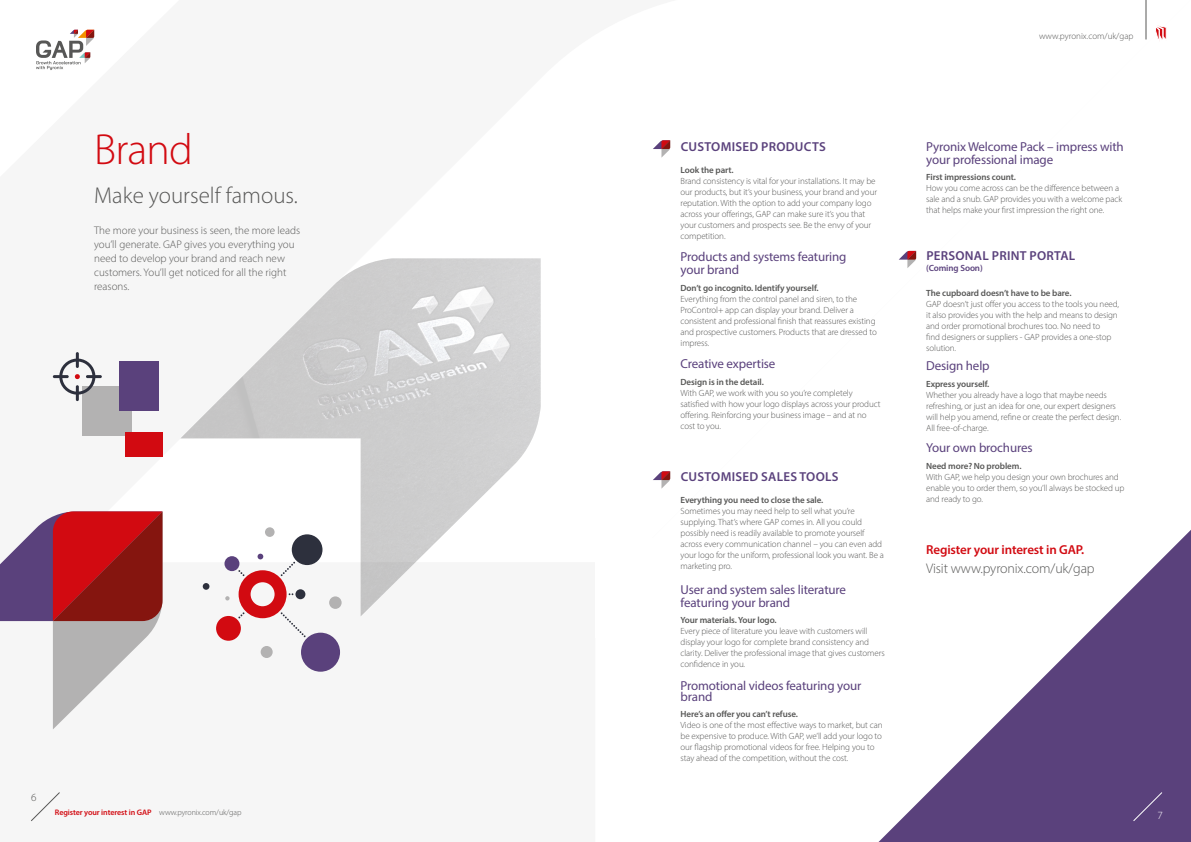
<style>
.page{position:relative;width:1191px;height:842px;background:#fff}
.page>*{position:absolute;margin:0;border:0;box-sizing:border-box;transform-origin:0 0}
.t1{font:300 43.7px "Myriad Pro";letter-spacing:-.02em;color:#d20a11}
.t2{font:300 23px "Myriad Pro";color:#575756}
.t3{font:300 14px "Myriad Pro";letter-spacing:-.01em;color:#575756}
.t4{font:13px/13px "Myriad Pro";letter-spacing:-.01em;color:#5a417c}
.t5{font:600 13px "Myriad Pro";letter-spacing:.02em;color:#5a417c}
.t6{font:600 13px "Myriad Pro";letter-spacing:-.01em;color:#d20a11}
.t7{font:300 11px/14px "Myriad Pro";color:#575756}
.t8{font:300 11px "Myriad Pro";color:#fff}
.t9{font:300 9px/11px "Myriad Pro";letter-spacing:-.01em;color:#575756}
.t10{font:600 9px "Myriad Pro";letter-spacing:-.01em;color:#575756}
.t11{font:600 9px "Myriad Pro";letter-spacing:-.01em;color:#5a417c}
.t12{font:600 8px "Myriad Pro";letter-spacing:-.01em;color:#d20a11}
.s1{font-weight:300;color:#575756}
</style>
<div class="page">
<svg style="left:878px;top:530px;width:313px;height:312px"></svg>
<svg style="left:31px;top:792px;width:29px;height:29px"></svg>
<svg style="left:1132px;top:792px;width:30px;height:29px"></svg>
<svg style="left:36px;top:30px;width:58px;height:40px"></svg>
<img style="left:181px;top:258px;width:360px;height:358px">
<svg style="left:899px;top:251px;width:17px;height:17px"></svg>
<svg style="left:653px;top:471px;width:17px;height:17px"></svg>
<svg style="left:653px;top:140px;width:17px;height:17px"></svg>
<div style="left:203px;top:583px;width:6px;height:7px;background:#2d303d;border-radius:50%"></div>
<svg style="left:225px;top:596px;width:4px;height:4px"></svg>
<div style="left:265px;top:527px;width:9px;height:10px;background:#b3b2b2;border-radius:50%"></div>
<div style="left:329px;top:596px;width:12px;height:13px;background:#b3b2b2;border-radius:50%"></div>
<div style="left:301px;top:633px;width:39px;height:39px;background:#5a417c;border-radius:50%"></div>
<div style="left:216px;top:616px;width:25px;height:25px;background:#d20a11;border-radius:50%"></div>
<div style="left:292px;top:534px;width:30px;height:31px;background:#2d303d;border-radius:50%"></div>
<div style="left:224px;top:556px;width:15px;height:15px;background:#5a417c;border-radius:50%"></div>
<div style="left:261px;top:646px;width:12px;height:12px;background:#b3b2b2;border-radius:50%"></div>
<svg style="left:238px;top:554px;width:68px;height:83px"></svg>
<svg style="left:0;top:511px;width:162px;height:218px"></svg>
<div style="left:82px;top:386px;width:50px;height:50px;background:#b3b2b2"></div>
<div style="left:120px;top:361px;width:39px;height:50px;background:#5a417c"></div>
<div style="left:125px;top:432px;width:37px;height:25px;background:#d20a11"></div>
<svg style="left:53px;top:352px;width:49px;height:49px"></svg>
<hr style="left:1145px;top:0;width:1px;height:39px;background:#575756">
<svg style="left:1156px;top:26px;width:10px;height:13px"></svg>
<h1 class="t1" style="left:94px;top:123px;width:100px">Brand</h1>
<h2 class="t2" style="left:94px;top:182px;width:205px">Make yourself famous.</h2>
<p class="t7" style="left:94px;top:224px;width:208px">The more your business is seen, the more leads you’ll generate. GAP gives you everything you need to develop your brand and reach new customers. You’ll get noticed for all the right reasons.</p>
<p class="t7" style="left:31px;top:790px;width:7px">6</p>
<p class="t12" style="left:55px;top:807px;width:188px">Register your interest in GAP <span class="s1">www.pyronix.com/uk/gap</span></p>
<h3 class="t5" style="left:680px;top:138px;width:147px">CUSTOMISED PRODUCTS</h3>
<p class="t10" style="left:680px;top:164px;width:55px">Look the part.</p>
<p class="t9" style="left:680px;top:175px;width:198px">Brand consistency is vital for your installations. It may be our products, but it’s your business, your brand and your reputation. With the option to add your company logo across your offerings, GAP can make sure it’s you that your customers and prospects see. Be the envy of your competition.</p>
<h3 class="t4" style="left:680px;top:250px;width:167px">Products and systems featuring your brand</h3>
<p class="t10" style="left:680px;top:282px;width:140px">Don’t go incognito. Identify yourself.</p>
<p class="t9" style="left:680px;top:293px;width:198px">Everything from the control panel and siren, to the ProControl+ app can display your brand. Deliver a consistent and professional finish that reassures existing and prospective customers. Products that are dressed to impress.</p>
<h3 class="t4" style="left:680px;top:357px;width:96px">Creative expertise</h3>
<p class="t10" style="left:680px;top:376px;width:85px">Design is in the detail.</p>
<p class="t9" style="left:680px;top:387px;width:201px">With GAP, we work with you so you’re completely satisfied with how your logo displays across your product offering. Reinforcing your business image – and at no cost to you.</p>
<h3 class="t5" style="left:680px;top:468px;width:159px">CUSTOMISED SALES TOOLS</h3>
<p class="t10" style="left:680px;top:495px;width:144px">Everything you need to close the sale.</p>
<p class="t9" style="left:680px;top:506px;width:205px">Sometimes you may need help to sell what you’re supplying. That’s where GAP comes in. All you could possibly need is readily available to promote yourself across every communication channel – you can even add your logo for the uniform, professional look you want. Be a marketing pro.</p>
<h3 class="t4" style="left:680px;top:583px;width:167px">User and system sales literature featuring your brand</h3>
<p class="t10" style="left:680px;top:615px;width:97px">Your materials. Your logo.</p>
<p class="t9" style="left:680px;top:626px;width:206px">Every piece of literature you leave with customers will display your logo for complete brand consistency and clarity. Deliver the professional image that gives customers confidence in you.</p>
<h3 class="t4" style="left:680px;top:680px;width:182px;line-height:11px">Promotional videos featuring your brand</h3>
<p class="t10" style="left:680px;top:709px;width:119px">Here’s an offer you can’t refuse.</p>
<p class="t9" style="left:680px;top:720px;width:203px">Video is one of the most effective ways to market, but can be expensive to produce. With GAP, we’ll add your logo to our flagship promotional videos for free. Helping you to stay ahead of the competition, without the cost.</p>
<p class="t9" style="left:1039px;top:31px;width:96px">www.pyronix.com/uk/gap</p>
<h3 class="t4" style="left:926px;top:140px;width:199px">Pyronix Welcome Pack – impress with your professional image</h3>
<p class="t10" style="left:926px;top:171px;width:91px">First impressions count.</p>
<p class="t9" style="left:926px;top:183px;width:197px">How you come across can be the difference between a sale and a snub. GAP provides you with a welcome pack that helps make your first impression the right one.</p>
<h3 class="t5" style="left:926px;top:247px;width:150px">PERSONAL PRINT PORTAL</h3>
<p class="t11" style="left:926px;top:262px;width:58px">(Coming Soon)</p>
<p class="t10" style="left:926px;top:287px;width:147px">The cupboard doesn’t have to be bare.</p>
<p class="t9" style="left:926px;top:298px;width:194px">GAP doesn’t just offer you access to the tools you need, it also provides you with the help and means to design and order promotional brochures too. No need to<br>find designers or suppliers - GAP provides a one-stop solution.</p>
<h3 class="t4" style="left:926px;top:359px;width:65px">Design help</h3>
<p class="t10" style="left:926px;top:378px;width:65px">Express yourself.</p>
<p class="t9" style="left:926px;top:389px;width:196px">Whether you already have a logo that maybe needs refreshing, or just an idea for one, our expert designers will help you amend, refine or create the perfect design.<br>All free-of-charge.</p>
<h3 class="t4" style="left:926px;top:441px;width:108px">Your own brochures</h3>
<p class="t10" style="left:926px;top:460px;width:97px">Need more? No problem.</p>
<p class="t9" style="left:926px;top:471px;width:200px">With GAP, we help you design your own brochures and enable you to order them, so you’ll always be stocked up and ready to go.</p>
<h3 class="t6" style="left:926px;top:541px;width:160px">Register your interest in GAP.</h3>
<h3 class="t3" style="left:926px;top:560px;width:170px">Visit www.pyronix.com/uk/gap</h3>
<p class="t8" style="left:1157px;top:809px;width:7px">7</p>
</div>
